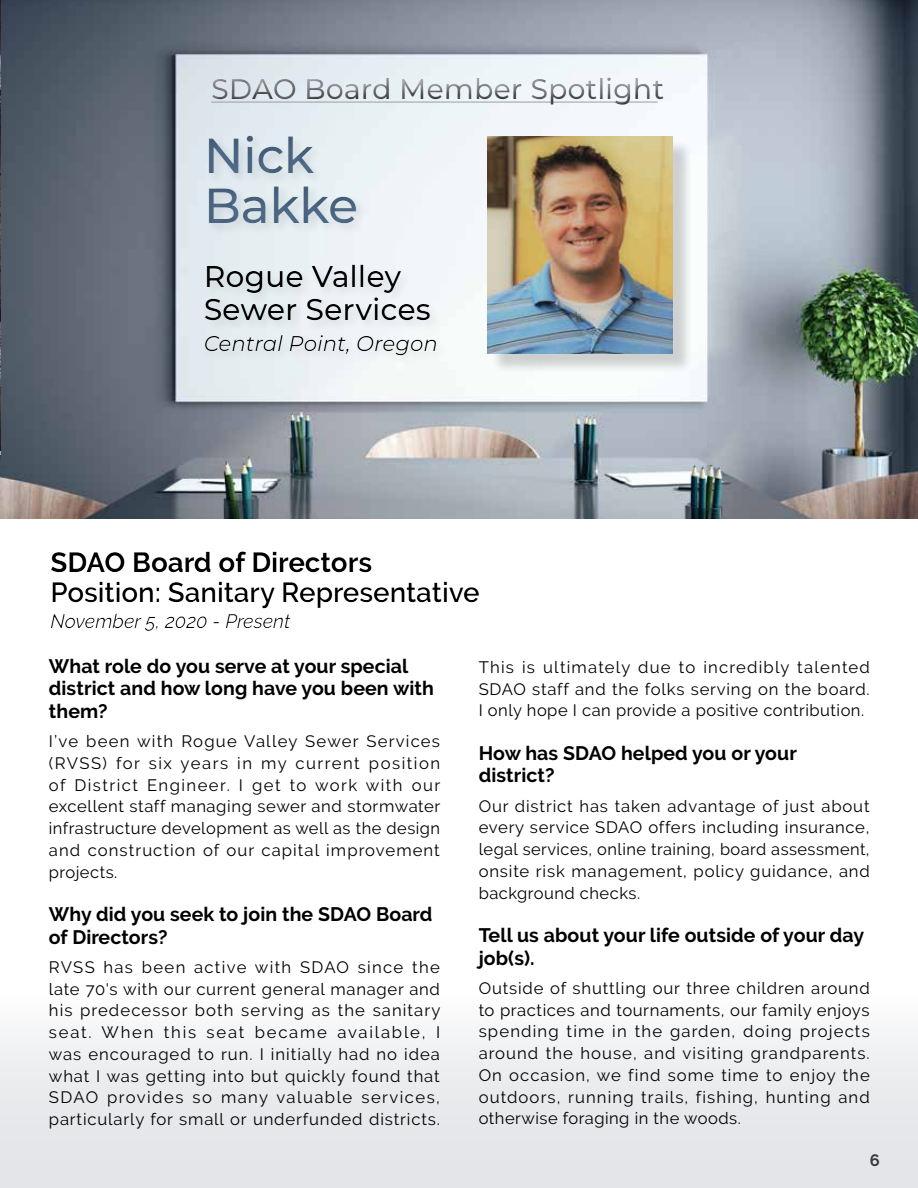
<style>
.page{position:relative;width:918px;height:1188px;background:#fff}
.page>*{position:absolute;margin:0;border:0;box-sizing:border-box;transform-origin:0 0}
.t1{font:500 49.35px/49.5px "Montserrat";letter-spacing:-.01em;color:#577596}
.t2{font:500 30px/33px "Montserrat";color:#000}
.t3{font:500 28.5px "Montserrat";color:#6f7073}
.t4{font:600 27.75px "Raleway";color:#000}
.t5{font:700 27.75px "Raleway";color:#000}
.t6{font:italic 21.3px "Montserrat";color:#000}
.t7{font:700 19.5px/22.5px "Raleway";letter-spacing:.005em;color:#000}
.t8{font:italic 19.5px "Raleway";color:#000}
.t9{font:16.5px/21.8px "Raleway";letter-spacing:.05em;color:#000;text-align:justify}
.t10{font:700 16.5px "Raleway";color:#000}
</style>
<div class="page">
<img style="left:0;top:0;width:918px;height:518px">
<div style="left:45px;top:538px;width:691px;height:129px;background:#000;opacity:.25"></div>
<div style="left:0;top:860px;width:918px;height:328px;background:linear-gradient(to bottom,#fff,#e1e4e6)"></div>
<div style="left:204px;top:71px;width:470px;height:45px;background:#000;opacity:.75"></div>
<div style="left:157px;top:52px;width:480px;height:349px;background:#000;opacity:.21"></div>
<div style="left:490px;top:139px;width:203px;height:235px;background:#000;opacity:.2"></div>
<img style="left:488px;top:136px;width:185px;height:217px">
<img style="left:0;top:0;width:1px;height:443px">
<svg style="left:0;top:443px;width:1px;height:20px"></svg>
<h3 class="t3" style="left:211px;top:69px;width:454px">SDAO Board Member Spotlight</h3>
<h1 class="t1" style="left:204px;top:129px;width:156px">Nick<br>Bakke</h1>
<h2 class="t2" style="left:204px;top:259px;width:229px">Rogue Valley<br>Sewer Services</h2>
<p class="t6" style="left:204px;top:329px;width:236px">Central Point, Oregon</p>
<h3 class="t5" style="left:50px;top:546px;width:323px">SDAO Board of Directors</h3>
<h3 class="t4" style="left:50px;top:577px;width:431px">Position: Sanitary Representative</h3>
<p class="t8" style="left:50px;top:610px;width:241px">November 5, 2020 - Present</p>
<p class="t7" style="left:49px;top:655px;width:387px">What role do you serve at your special district and how long have you been with them?</p>
<p class="t9" style="left:49px;top:730px;width:393px">I’ve been with Rogue Valley Sewer Services (RVSS) for six years in my current position of District Engineer. I get to work with our excellent staff managing sewer and stormwater infrastructure development as well as the design and construction of our capital improvement projects.</p>
<p class="t7" style="left:49px;top:903px;width:385px">Why did you seek to join the SDAO Board of Directors?</p>
<p class="t9" style="left:49px;top:956px;width:393px">RVSS has been active with SDAO since the late 70's with our current general manager and his predecessor both serving as the sanitary seat. When this seat became available, I was encouraged to run. I initially had no idea what I was getting into but quickly found that SDAO provides so many valuable services, particularly for small or underfunded districts.</p>
<p class="t9" style="left:479px;top:656px;width:393px">This is ultimately due to incredibly talented SDAO staff and the folks serving on the board.<br>I only hope I can provide a positive contribution.</p>
<p class="t7" style="left:479px;top:742px;width:320px">How has SDAO helped you or your district?</p>
<p class="t9" style="left:479px;top:795px;width:393px">Our district has taken advantage of just about every service SDAO offers including insurance, legal services, online training, board assessment, onsite risk management, policy guidance, and background checks.</p>
<p class="t7" style="left:479px;top:924px;width:387px">Tell us about your life outside of your day job(s).</p>
<p class="t9" style="left:479px;top:977px;width:393px">Outside of shuttling our three children around to practices and tournaments, our family enjoys spending time in the garden, doing projects around the house, and visiting grandparents.<br>On occasion, we find some time to enjoy the outdoors, running trails, fishing, hunting and otherwise foraging in the woods.</p>
<p class="t10" style="left:870px;top:1151px;width:12px">6</p>
</div>
